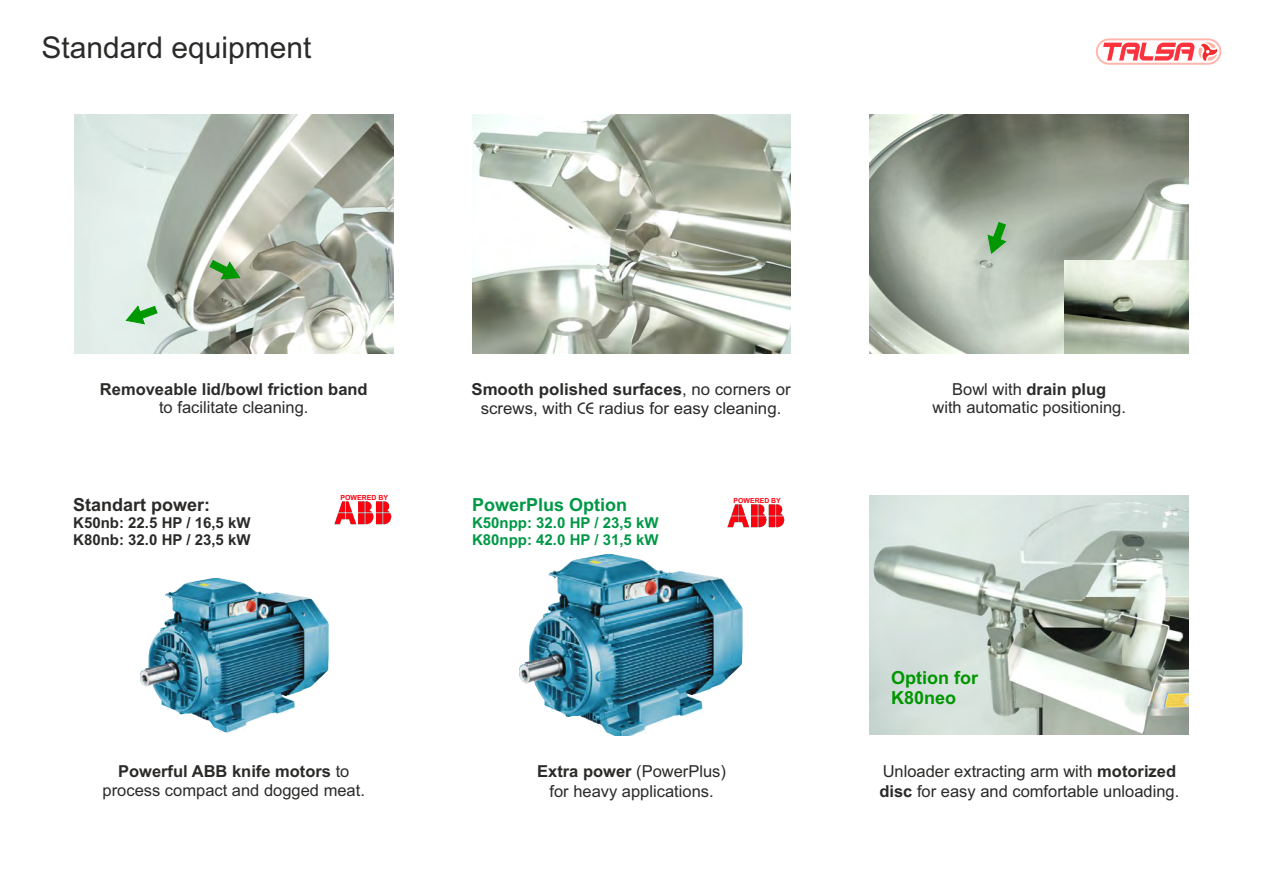
<style>
.page{position:relative;width:1263px;height:893px;background:#fff}
.page>*{position:absolute;margin:0;border:0;box-sizing:border-box;transform-origin:0 0}
.t1{font:30px "Arial";color:#2b2a29}
.t2{font:700 18px/20.1px "Arial";color:#009600}
.t3{font:700 18px "Arial";color:#009846}
.t4{font:700 18px "Arial";color:#2b2a29}
.t5{font:16.5px/18.5px "Arial";color:#2b2a29;text-align:center}
.t6{font:700 16.5px "Arial";color:#2b2a29}
.t7{font:700 15px/16.8px "Arial";color:#009846}
.t8{font:700 15px/16.8px "Arial";color:#2b2a29}
.t9{font:700 6.9px "Arial";color:#ff000f}
.s1{font-weight:700}
.s2{font-family:"Bauhaus IT Cby BT";font-weight:500}
</style>
<div class="page">
<img style="left:870px;top:495px;width:318px;height:239px">
<img style="left:728px;top:504px;width:56px;height:23px">
<img style="left:519px;top:555px;width:223px;height:181px">
<img style="left:334px;top:502px;width:58px;height:23px">
<img style="left:140px;top:578px;width:188px;height:155px">
<img style="left:870px;top:114px;width:318px;height:239px">
<svg style="left:987px;top:221px;width:20px;height:34px"></svg>
<img style="left:1065px;top:261px;width:123px;height:92px">
<img style="left:472px;top:114px;width:319px;height:239px">
<img style="left:74px;top:114px;width:319px;height:239px">
<svg style="left:125px;top:305px;width:33px;height:20px"></svg>
<svg style="left:209px;top:259px;width:32px;height:21px"></svg>
<div style="left:1096px;top:38px;width:125px;height:27px;border:2px solid #ffb6ad;border-radius:12px"></div>
<svg style="left:1103px;top:42px;width:114px;height:19px"></svg>
<h1 class="t1" style="left:41px;top:36px;width:272px">Standard equipment</h1>
<p class="t6" style="left:100px;top:383px;width:269px">Removeable lid/bowl friction band</p>
<p class="t5" style="left:159px;top:400px;width:151px">to facilitate cleaning.</p>
<p class="t5" style="left:471px;top:381px;width:321px;line-height:19.4px"><span class="s1">Smooth polished surfaces</span>, no corners or screws, with <span class="s2">CE</span> radius for easy cleaning.</p>
<p class="t5" style="left:932px;top:381px;width:195px">Bowl with <span class="s1">drain plug<br></span>with automatic positioning.</p>
<p class="t4" style="left:73px;top:498px;width:139px">Standart power:</p>
<p class="t8" style="left:73px;top:516px;width:179px">K50nb: 22.5 HP / 16,5 kW<br>K80nb: 32.0 HP / 23,5 kW</p>
<p class="t9" style="left:340px;top:495px;width:49px">POWERED BY</p>
<p class="t3" style="left:472px;top:498px;width:157px">PowerPlus Option</p>
<p class="t7" style="left:472px;top:516px;width:188px">K50npp: 32.0 HP / 23,5 kW<br>K80npp: 42.0 HP / 31,5 kW</p>
<p class="t9" style="left:734px;top:498px;width:49px">POWERED BY</p>
<p class="t2" style="left:891px;top:670px;width:88px">Option for<br>K80neo</p>
<p class="t5" style="left:103px;top:764px;width:264px"><span class="s1">Powerful ABB knife motors</span> to process compact and dogged meat.</p>
<p class="t5" style="left:537px;top:763px;width:190px;line-height:19.5px"><span class="s1">Extra power</span> (PowerPlus) for heavy applications.</p>
<p class="t5" style="left:879px;top:763px;width:301px;line-height:19.4px;text-align:left">Unloader extracting arm with <span class="s1">motorized disc</span> for easy and comfortable unloading.</p>
</div>
